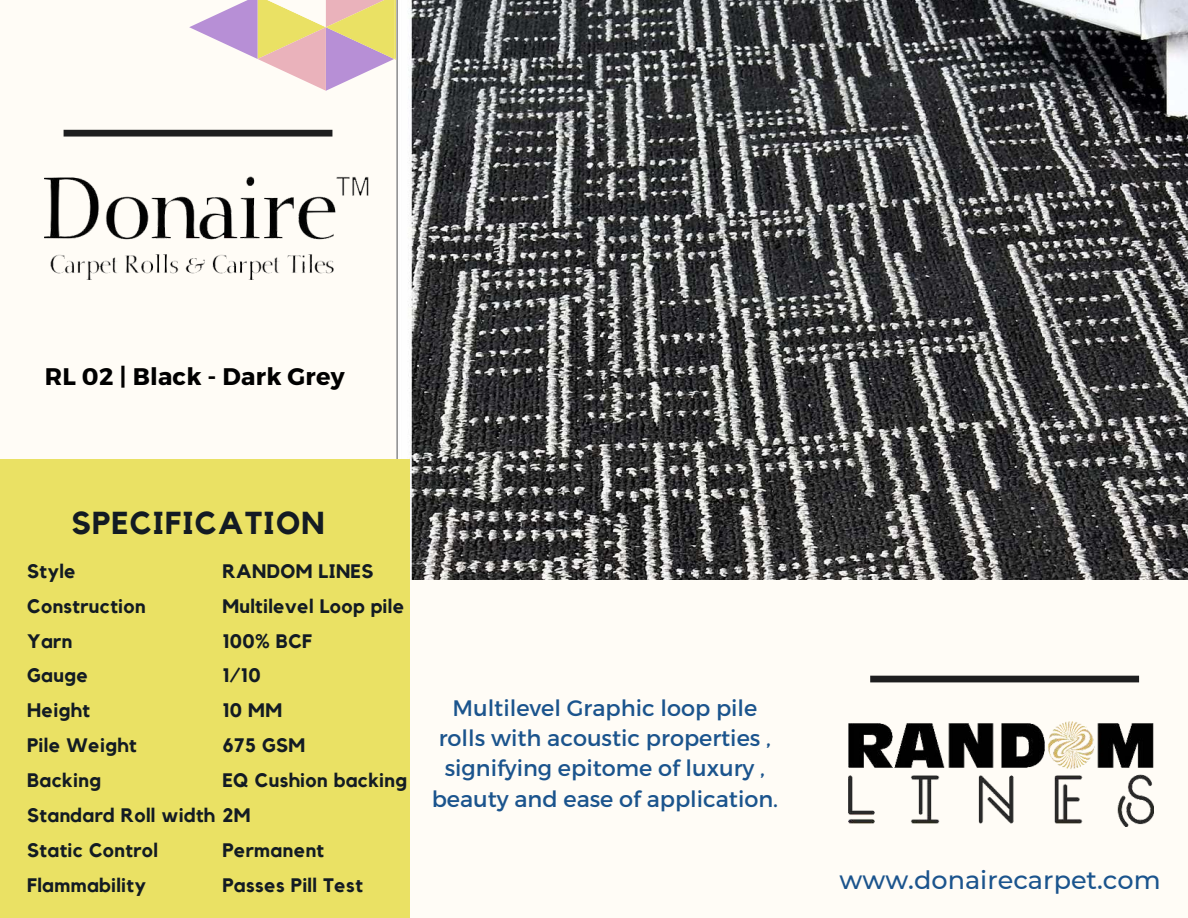
<style>
.page{position:relative;width:1188px;height:918px;background:#fffcf6}
.page>*{position:absolute;margin:0;border:0;box-sizing:border-box;transform-origin:0 0}
.t1{font:700 31.65px "Kollektif";letter-spacing:.04em;color:#131b23}
.t2{font:500 25.5px "Montserrat";color:#1b548d}
.t3{font:700 24px "Montserrat";letter-spacing:.01em;color:#000}
.t4{font:22.35px/30.3px "Montserrat";color:#1b548d;text-align:center}
.t5{font:700 19.5px/34.8px "Kollektif";letter-spacing:.02em;color:#131b23}
</style>
<div class="page">
<svg style="left:189px;top:0;width:207px;height:91px"></svg>
<img style="left:396px;top:0;width:792px;height:579px">
<div style="left:0;top:459px;width:410px;height:459px;background:#eae164"></div>
<div style="left:870px;top:676px;width:269px;height:6px;background:#1e1e1f"></div>
<img style="left:849px;top:721px;width:305px;height:105px">
<img style="left:45px;top:176px;width:324px;height:104px">
<div style="left:64px;top:130px;width:268px;height:7px;background:#1e1e1f"></div>
<p class="t3" style="left:45px;top:362px;width:301px">RL 02 | Black - Dark Grey</p>
<h1 class="t1" style="left:71px;top:505px;width:255px">SPECIFICATION</h1>
<p class="t5" style="left:27px;top:553px;width:225px">Style<br>Construction<br>Yarn<br>Gauge<br>Height<br>Pile Weight<br>Backing<br>Standard Roll width 2M<br>Static Control<br>Flammability</p>
<p class="t5" style="left:222px;top:553px;width:186px">RANDOM LINES<br>Multilevel Loop pile<br>100% BCF<br>1/10<br>10 MM<br>675 GSM<br>EQ Cushion backing</p>
<p class="t5" style="left:222px;top:832px;width:142px">Permanent<br>Passes Pill Test</p>
<p class="t4" style="left:432px;top:692px;width:348px">Multilevel Graphic loop pile rolls with acoustic properties , signifying epitome of luxury , beauty and ease of application.</p>
<h2 class="t2" style="left:840px;top:862px;width:323px">www.donairecarpet.com</h2>
</div>
